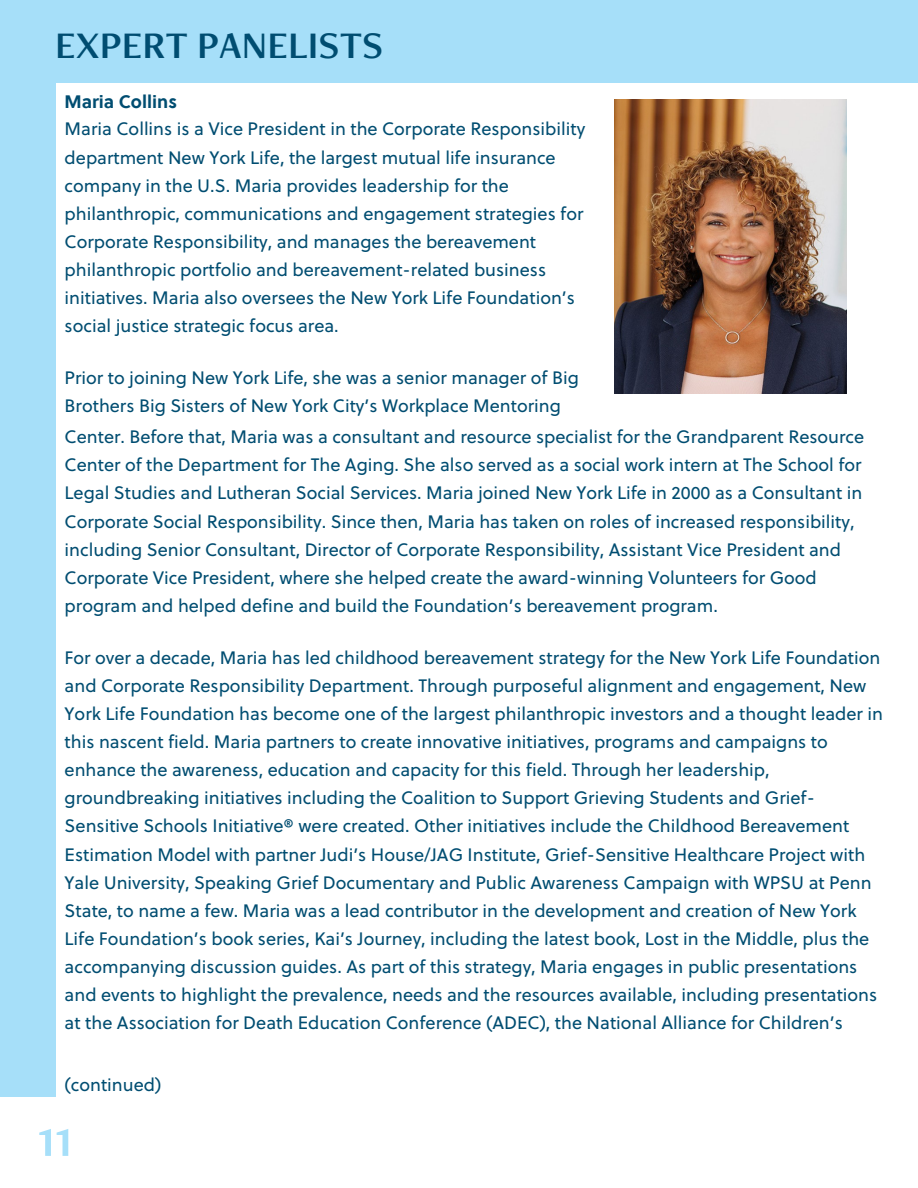
<style>
.page{position:relative;width:918px;height:1188px;background:#fff}
.page>*{position:absolute;margin:0;border:0;box-sizing:border-box;transform-origin:0 0}
.t1{font:54px "Freight Neo Pro Semi";color:#a6dff9}
.t2{font:39px "Freight Neo Pro Semi";color:#004d71}
.t3{font:18px/28.2px "Soleil";color:#004d71}
.t4{font:700 18px "Soleil W02";color:#004d71}
</style>
<div class="page">
<div style="left:0;top:0;width:55px;height:1096px;background:#a6dff9"></div>
<div style="left:0;top:0;width:918px;height:82px;background:#a6dff9"></div>
<img style="left:614px;top:100px;width:232px;height:293px">
<p class="t2" style="left:55px;top:30px;width:330px">EXPERT PANELISTS</p>
<p class="t4" style="left:65px;top:88px;width:114px">Maria Collins</p>
<p class="t3" style="left:65px;top:115px;width:522px">Maria Collins is a Vice President in the Corporate Responsibility department New York Life, the largest mutual life insurance company in the U.S. Maria provides leadership for the philanthropic, communications and engagement strategies for Corporate Responsibility, and manages the bereavement philanthropic portfolio and bereavement-related business initiatives. Maria also oversees the New York Life Foundation’s social justice strategic focus area.</p>
<p class="t3" style="left:65px;top:364px;width:516px">Prior to joining New York Life, she was a senior manager of Big<br>Brothers Big Sisters of New York City’s Workplace Mentoring</p>
<p class="t3" style="left:65px;top:423px;width:801px">Center. Before that, Maria was a consultant and resource specialist for the Grandparent Resource Center of the Department for The Aging. She also served as a social work intern at The School for Legal Studies and Lutheran Social Services. Maria joined New York Life in 2000 as a Consultant in Corporate Social Responsibility. Since then, Maria has taken on roles of increased responsibility, including Senior Consultant, Director of Corporate Responsibility, Assistant Vice President and Corporate Vice President, where she helped create the award-winning Volunteers for Good program and helped define and build the Foundation’s bereavement program.</p>
<p class="t3" style="left:65px;top:643px;width:820px">For over a decade, Maria has led childhood bereavement strategy for the New York Life Foundation and Corporate Responsibility Department. Through purposeful alignment and engagement, New York Life Foundation has become one of the largest philanthropic investors and a thought leader in this nascent field. Maria partners to create innovative initiatives, programs and campaigns to enhance the awareness, education and capacity for this field. Through her leadership, groundbreaking initiatives including the Coalition to Support Grieving Students and Grief-Sensitive Schools Initiative® were created. Other initiatives include the Childhood Bereavement Estimation Model with partner Judi’s House/JAG Institute, Grief-Sensitive Healthcare Project with Yale University, Speaking Grief Documentary and Public Awareness Campaign with WPSU at Penn State, to name a few. Maria was a lead contributor in the development and creation of New York Life Foundation’s book series, Kai’s Journey, including the latest book, Lost in the Middle, plus the accompanying discussion guides. As part of this strategy, Maria engages in public presentations and events to highlight the prevalence, needs and the resources available, including presentations at the Association for Death Education Conference (ADEC), the National Alliance for Children’s</p>
<p class="t3" style="left:65px;top:1070px;width:98px">(continued)</p>
<p class="t1" style="left:38px;top:1117px;width:36px">11</p>
</div>
